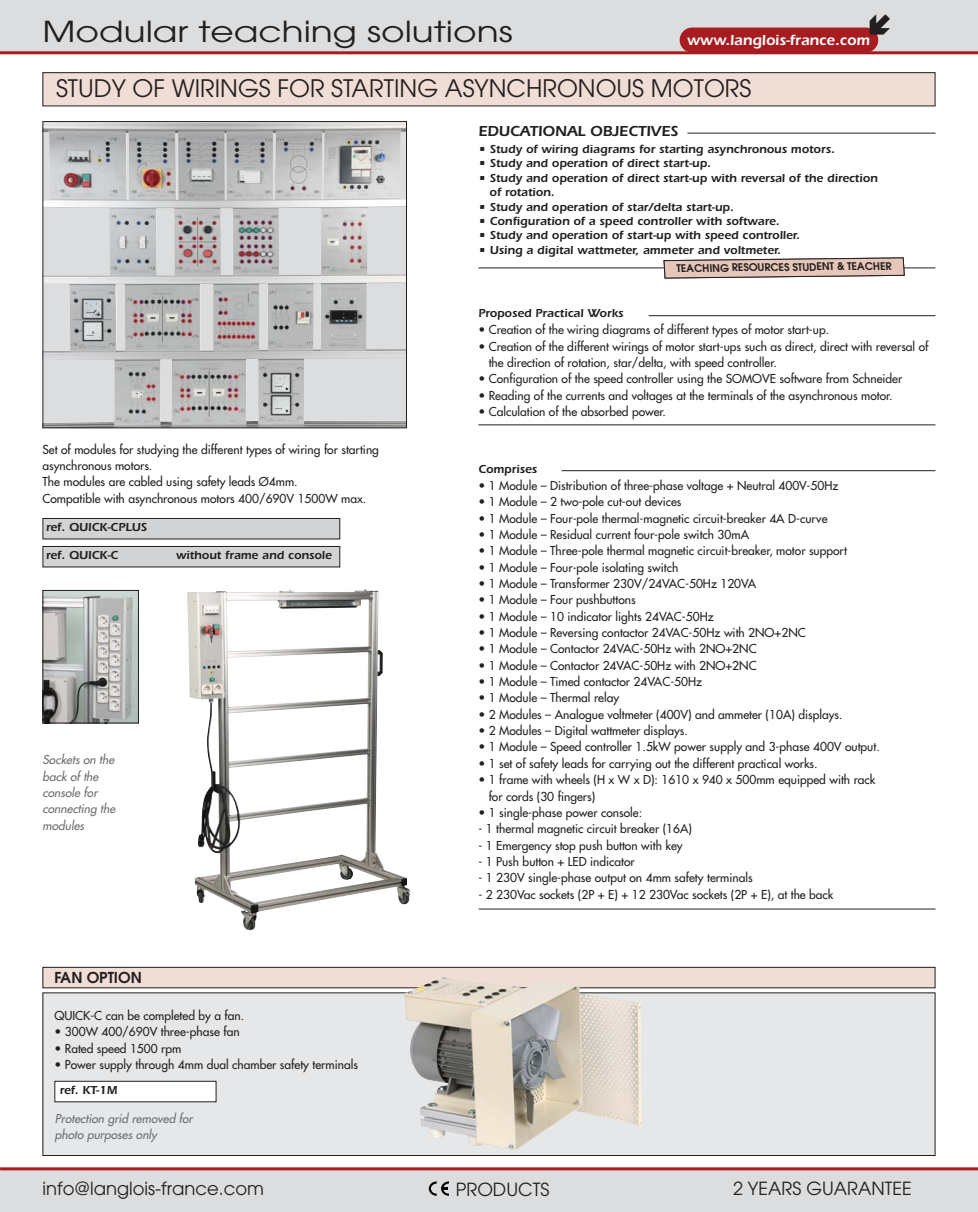
<style>
.page{position:relative;width:978px;height:1212px;background:#fff}
.page>*{position:absolute;margin:0;border:0;box-sizing:border-box;transform-origin:0 0}
.t1{font:28.8px "Avant Garde";color:#231f20;scale:1.25 1}
.t2{font:24px "Avant Garde";color:#231f20}
.t3{font:18px "Avant Garde";color:#231f20}
.t4{font:600 15px "Itc Eras";color:#fff}
.t5{font:600 15px "Itc Eras";color:#231f20}
.t6{font:600 15px "Avant Garde";color:#231f20}
.t7{font:12px/16.4px "Futura";color:#231f20}
.t8{font:600 12px/14.4px "Itc Eras";color:#231f20}
.t9{font:italic 12px/16.4px "Futura";color:#6d6e70}
.t10{font:600 10.5px "Avant Garde";color:#231f20}
</style>
<div class="page">
<div style="left:43px;top:967px;width:892px;height:21px;background:#f0ded6"></div>
<div style="left:43px;top:967px;width:892px;height:21px;border:1px solid #231f20"></div>
<div style="left:43px;top:993px;width:892px;height:162px;background:#e6e7e8"></div>
<div style="left:43px;top:992px;width:892px;height:164px;border:1px solid #231f20"></div>
<img style="left:403px;top:977px;width:239px;height:173px">
<div style="left:0;top:0;width:978px;height:54px;background:#dcddde"></div>
<hr style="left:0;top:51px;width:978px;height:3px;background:#a71c20">
<div style="left:0;top:1169px;width:978px;height:43px;background:#dcddde"></div>
<hr style="left:0;top:1167px;width:978px;height:3px;background:#a71c20">
<svg style="left:429px;top:1181px;width:20px;height:15px"></svg>
<div style="left:680px;top:28px;width:198px;height:25px;background:#a71c20;border-radius:12px"></div>
<img style="left:45px;top:123px;width:360px;height:303px">
<div style="left:43px;top:121px;width:364px;height:307px;border:1px solid #231f20"></div>
<img style="left:187px;top:589px;width:223px;height:342px">
<img style="left:45px;top:592px;width:92px;height:129px">
<div style="left:43px;top:590px;width:96px;height:133px;border:1px solid #231f20"></div>
<div style="left:43px;top:518px;width:297px;height:21px;background:#d1d3d4"></div>
<div style="left:43px;top:518px;width:297px;height:21px;border:1px solid #231f20"></div>
<div style="left:43px;top:546px;width:297px;height:21px;background:#d1d3d4"></div>
<div style="left:43px;top:546px;width:297px;height:21px;border:1px solid #231f20"></div>
<div style="left:55px;top:1081px;width:161px;height:21px;background:#fff"></div>
<div style="left:54px;top:1081px;width:162px;height:21px;border:1px solid #231f20"></div>
<div style="left:43px;top:73px;width:892px;height:33px;background:#f0ded6"></div>
<div style="left:43px;top:72px;width:892px;height:34px;border:1px solid #231f20"></div>
<hr style="left:478px;top:267px;width:457px;height:1px;background:#231f20">
<hr style="left:478px;top:424px;width:457px;height:1px;background:#231f20">
<hr style="left:479px;top:909px;width:456px;height:1px;background:#231f20">
<hr style="left:562px;top:470px;width:373px;height:1px;background:#231f20">
<hr style="left:687px;top:133px;width:248px;height:1px;background:#231f20">
<hr style="left:649px;top:315px;width:286px;height:1px;background:#231f20">
<svg style="left:663px;top:257px;width:242px;height:22px"></svg>
<h1 class="t1" style="left:43px;top:21px;width:378px">Modular teaching solutions</h1>
<p class="t4" style="left:687px;top:35px;width:184px">www.langlois-france.com</p>
<h2 class="t2" style="left:56px;top:80px;width:697px">STUDY OF WIRINGS FOR STARTING ASYNCHRONOUS MOTORS</h2>
<p class="t5" style="left:478px;top:126px;width:202px">EDUCATIONAL OBJECTIVES</p>
<p class="t8" style="left:478px;top:143px;width:358px">• Study of wiring diagrams for starting asynchronous motors.</p>
<p class="t8" style="left:478px;top:157px;width:234px">• Study and operation of direct start-up.</p>
<p class="t8" style="left:490px;top:172px;width:390px;text-indent:-11px">• Study and operation of direct start-up with reversal of the direction of rotation.</p>
<p class="t8" style="left:478px;top:201px;width:257px">• Study and operation of star/delta start-up.</p>
<p class="t8" style="left:478px;top:215px;width:303px">• Configuration of a speed controller with software.</p>
<p class="t8" style="left:478px;top:229px;width:323px">• Study and operation of start-up with speed controller.</p>
<p class="t8" style="left:478px;top:244px;width:304px">• Using a digital wattmeter, ammeter and voltmeter.</p>
<p class="t10" style="left:672px;top:265px;width:227px;rotate:-1deg">DOSSIER PEDAGOGIQUE ELEVE + PROFESSEUR</p>
<p class="t10" style="left:677px;top:265px;width:217px;rotate:-1deg">TEACHING RESOURCES STUDENT &amp; TEACHER</p>
<p class="t7" style="left:43px;top:442px;width:338px">Set of modules for studying the different types of wiring for starting asynchronous motors.<br>The modules are cabled using safety leads Ø4mm.<br>Compatible with asynchronous motors 400/690V 1500W max.</p>
<p class="t8" style="left:46px;top:521px;width:102px">ref. QUICK-CPLUS</p>
<p class="t8" style="left:46px;top:549px;width:74px">ref. QUICK-C</p>
<p class="t8" style="left:176px;top:549px;width:157px">without frame and console</p>
<p class="t9" style="left:43px;top:752px;width:76px">Sockets on the back of the console for connecting the modules</p>
<p class="t6" style="left:55px;top:972px;width:89px">FAN OPTION</p>
<p class="t7" style="left:54px;top:1008px;width:191px">QUICK-C can be completed by a fan.</p>
<p class="t7" style="left:54px;top:1025px;width:187px">• 300W 400/690V three-phase fan</p>
<p class="t7" style="left:54px;top:1041px;width:128px">• Rated speed 1500 rpm</p>
<p class="t7" style="left:54px;top:1057px;width:305px">• Power supply through 4mm dual chamber safety terminals</p>
<p class="t8" style="left:60px;top:1084px;width:59px">ref. KT-1M</p>
<p class="t9" style="left:55px;top:1111px;width:142px">Protection grid removed for photo purposes only</p>
<p class="t8" style="left:478px;top:307px;width:147px">Proposed Practical Works</p>
<p class="t7" style="left:478px;top:322px;width:352px">• Creation of the wiring diagrams of different types of motor start-up.</p>
<p class="t7" style="left:489px;top:339px;width:441px;text-indent:-10px">• Creation of the different wirings of motor start-ups such as direct, direct with reversal of the direction of rotation, star/delta, with speed controller.</p>
<p class="t7" style="left:478px;top:371px;width:425px">• Configuration of the speed controller using the SOMOVE software from Schneider</p>
<p class="t7" style="left:478px;top:388px;width:416px">• Reading of the currents and voltages at the terminals of the asynchronous motor.</p>
<p class="t7" style="left:478px;top:404px;width:189px">• Calculation of the absorbed power.</p>
<p class="t8" style="left:478px;top:463px;width:60px">Comprises</p>
<p class="t7" style="left:478px;top:478px;width:362px">• 1 Module – Distribution of three-phase voltage + Neutral 400V-50Hz</p>
<p class="t7" style="left:478px;top:494px;width:205px">• 1 Module – 2 two-pole cut-out devices</p>
<p class="t7" style="left:478px;top:511px;width:351px">• 1 Module – Four-pole thermal-magnetic circuit-breaker 4A D-curve</p>
<p class="t7" style="left:478px;top:527px;width:272px">• 1 Module – Residual current four-pole switch 30mA</p>
<p class="t7" style="left:478px;top:543px;width:370px">• 1 Module – Three-pole thermal magnetic circuit-breaker, motor support</p>
<p class="t7" style="left:478px;top:560px;width:201px">• 1 Module – Four-pole isolating switch</p>
<p class="t7" style="left:478px;top:576px;width:279px">• 1 Module – Transformer 230V/24VAC-50Hz 120VA</p>
<p class="t7" style="left:478px;top:593px;width:159px">• 1 Module – Four pushbuttons</p>
<p class="t7" style="left:478px;top:609px;width:237px">• 1 Module – 10 indicator lights 24VAC-50Hz</p>
<p class="t7" style="left:478px;top:625px;width:329px">• 1 Module – Reversing contactor 24VAC-50Hz with 2NO+2NC</p>
<p class="t7" style="left:478px;top:642px;width:280px">• 1 Module – Contactor 24VAC-50Hz with 2NO+2NC</p>
<p class="t7" style="left:478px;top:658px;width:280px">• 1 Module – Contactor 24VAC-50Hz with 2NO+2NC</p>
<p class="t7" style="left:478px;top:674px;width:225px">• 1 Module – Timed contactor 24VAC-50Hz</p>
<p class="t7" style="left:478px;top:691px;width:142px">• 1 Module – Thermal relay</p>
<p class="t7" style="left:478px;top:707px;width:366px">• 2 Modules – Analogue voltmeter (400V) and ammeter (10A) displays.</p>
<p class="t7" style="left:478px;top:723px;width:211px">• 2 Modules – Digital wattmeter displays.</p>
<p class="t7" style="left:478px;top:740px;width:403px">• 1 Module – Speed controller 1.5kW power supply and 3-phase 400V output.</p>
<p class="t7" style="left:478px;top:756px;width:341px">• 1 set of safety leads for carrying out the different practical works.</p>
<p class="t7" style="left:489px;top:772px;width:388px;text-indent:-10px">• 1 frame with wheels (H x W x D): 1610 x 940 x 500mm equipped with rack for cords (30 fingers)</p>
<p class="t7" style="left:478px;top:805px;width:165px">• 1 single-phase power console:</p>
<p class="t7" style="left:478px;top:821px;width:215px">- 1 thermal magnetic circuit breaker (16A)</p>
<p class="t7" style="left:478px;top:838px;width:206px">- 1 Emergency stop push button with key</p>
<p class="t7" style="left:478px;top:854px;width:158px">- 1 Push button + LED indicator</p>
<p class="t7" style="left:478px;top:870px;width:276px">- 1 230V single-phase output on 4mm safety terminals</p>
<p class="t7" style="left:478px;top:887px;width:357px">- 2 230Vac sockets (2P + E) + 12 230Vac sockets (2P + E), at the back</p>
<h3 class="t3" style="left:43px;top:1182px;width:223px">info@langlois-france.com</h3>
<h3 class="t3" style="left:456px;top:1182px;width:95px">PRODUCTS</h3>
<h3 class="t3" style="left:733px;top:1182px;width:180px">2 YEARS GUARANTEE</h3>
</div>
